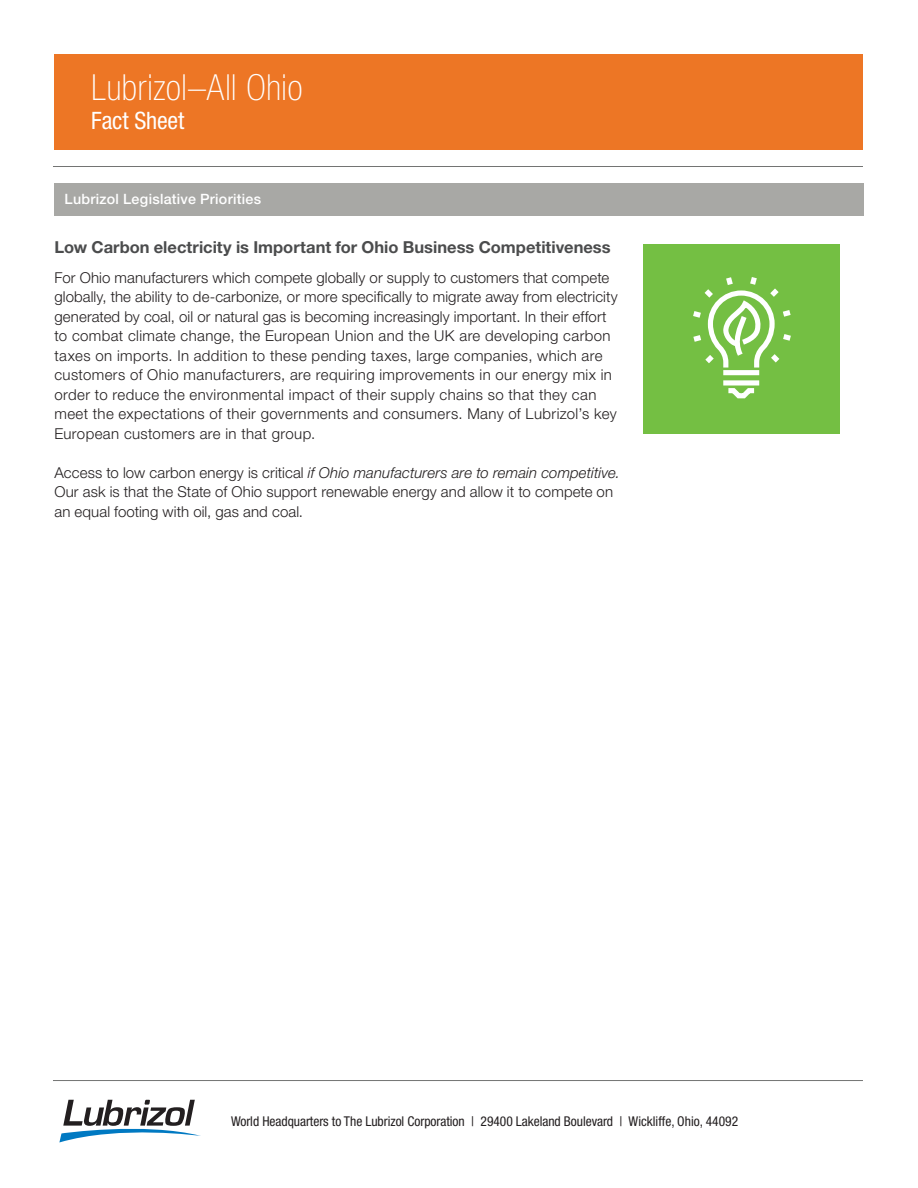
<style>
.page{position:relative;width:918px;height:1188px;background:#fff}
.page>*{position:absolute;margin:0;border:0;box-sizing:border-box;transform-origin:0 0}
.t1{font:100 condensed 36px "Helvetica Neue LT Pro";letter-spacing:.015em;color:#fff}
.t2{font:condensed 24px "Helvetica Neue LT Pro";letter-spacing:-.005em;color:#fff}
.t3{font:700 16.5px "Helvetica Neue LT Pro";color:#4b4c4d}
.t4{font:300 15px/19.5px "Helvetica Neue LT Pro";letter-spacing:.015em;color:#231f20}
.t5{font:500 14.25px "Helvetica Neue LT Pro";letter-spacing:.02em;color:#fff}
.t6{font:condensed 13.5px "Helvetica Neue LT Pro";letter-spacing:-.005em;color:#231f20}
.s1{font-style:italic}
</style>
<div class="page">
<div style="left:644px;top:244px;width:196px;height:190px;background:#74bf43"></div>
<div style="left:54px;top:54px;width:809px;height:96px;background:#ed7625"></div>
<div style="left:54px;top:183px;width:810px;height:33px;background:#a8a8a5"></div>
<hr style="left:53px;top:166px;width:810px;height:1px;background:#737473">
<hr style="left:53px;top:1080px;width:810px;height:1px;background:#737473">
<svg style="left:59px;top:1100px;width:142px;height:42px"></svg>
<svg style="left:728px;top:388px;width:27px;height:11px"></svg>
<div style="left:723px;top:370px;width:36px;height:5px;background:#fff"></div>
<div style="left:723px;top:380px;width:36px;height:6px;background:#fff"></div>
<svg style="left:693px;top:277px;width:98px;height:96px"></svg>
<p class="t1" style="left:91px;top:68px;width:213px">Lubrizol–All Ohio</p>
<p class="t2" style="left:91px;top:106px;width:95px">Fact Sheet</p>
<p class="t5" style="left:65px;top:190px;width:198px">Lubrizol Legislative Priorities</p>
<p class="t3" style="left:54px;top:237px;width:558px">Low Carbon electricity is Important for Ohio Business Competitiveness</p>
<p class="t4" style="left:54px;top:268px;width:565px">For Ohio manufacturers which compete globally or supply to customers that compete globally, the ability to de-carbonize, or more specifically to migrate away from electricity generated by coal, oil or natural gas is becoming increasingly important. In their effort to combat climate change, the European Union and the UK are developing carbon taxes on imports. In addition to these pending taxes, large companies, which are customers of Ohio manufacturers, are requiring improvements in our energy mix in order to reduce the environmental impact of their supply chains so that they can meet the expectations of their governments and consumers. Many of Lubrizol’s key European customers are in that group.</p>
<p class="t4" style="left:54px;top:463px;width:567px">Access to low carbon energy is critical <span class="s1">if Ohio manufacturers are to remain competitive.<br></span>Our ask is that the State of Ohio support renewable energy and allow it to compete on an equal footing with oil, gas and coal.</p>
<p class="t6" style="left:231px;top:1113px;width:509px">World Headquarters to The Lubrizol Corporation | 29400 Lakeland Boulevard | Wickliffe, Ohio, 44092</p>
</div>
